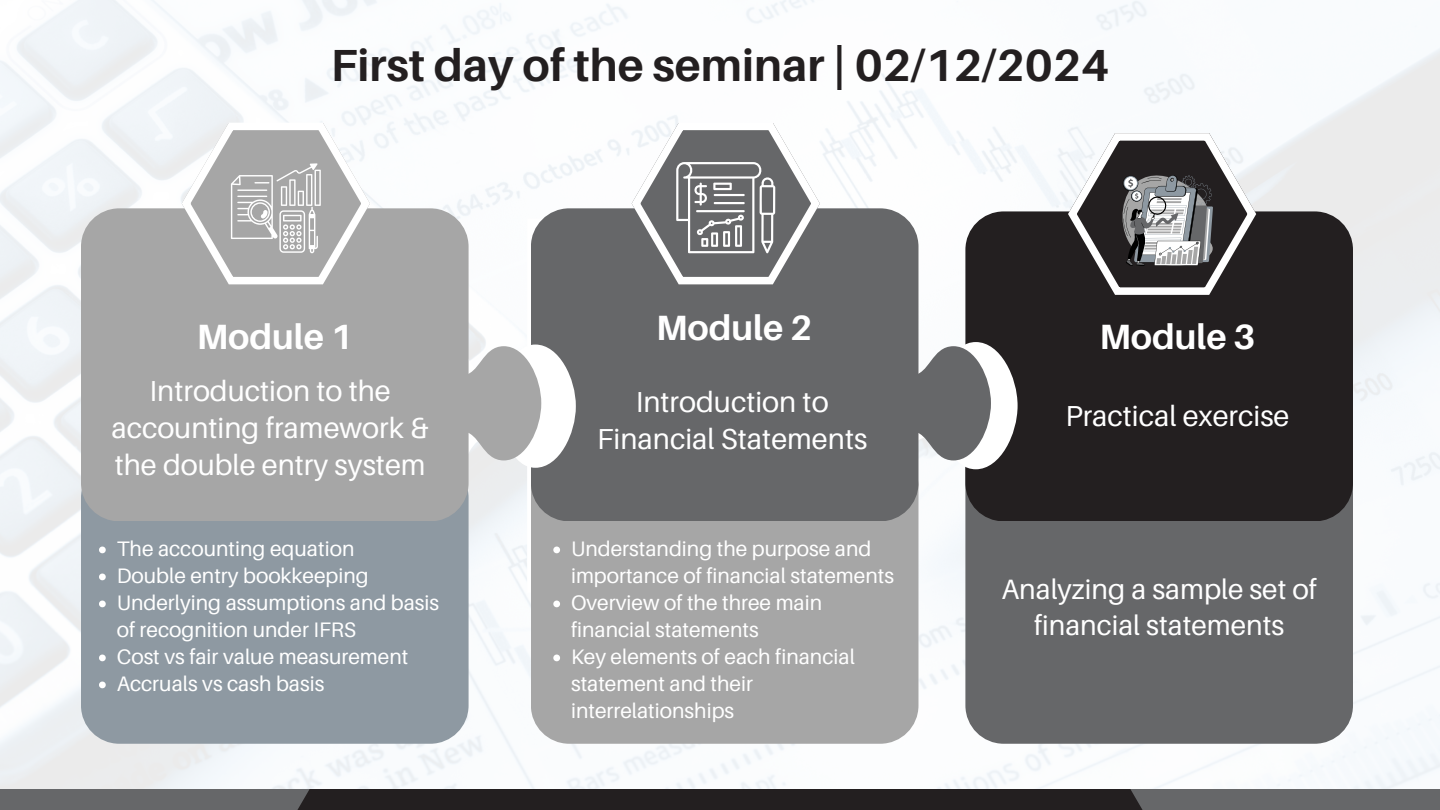
<style>
.page{position:relative;width:1440px;height:810px;background:#fff}
.page>*{position:absolute;margin:0;border:0;box-sizing:border-box;transform-origin:0 0}
.t1{font:700 45px "Aileron";color:#231f20}
.t2{font:700 35.1px "Aileron";color:#fff}
.t3{font:28.9px/37.2px "Aileron";color:#fff;text-align:center}
.t4{font:28px/36px "Aileron";color:#fff;text-align:center}
.t5{font:21px/27px "Aileron";color:#fff}
</style>
<div class="page">
<div style="left:0;top:789px;width:1440px;height:21px;background:#666769"></div>
<div style="left:249px;top:789px;width:942px;height:21px;background:#231f20"></div>
<div style="left:965px;top:426px;width:388px;height:318px;background:#666769;border-radius:38px"></div>
<div style="left:965px;top:211px;width:388px;height:310px;background:#231f20;border-radius:38px"></div>
<svg style="left:537px;top:219px;width:481px;height:374px"></svg>
<svg style="left:916px;top:235px;width:75px;height:336px"></svg>
<div style="left:531px;top:448px;width:387px;height:296px;background:#a6a6a6;border-radius:38px"></div>
<div style="left:531px;top:208px;width:387px;height:313px;background:#666769;border-radius:38px"></div>
<svg style="left:464px;top:225px;width:112px;height:362px"></svg>
<svg style="left:467px;top:235px;width:74px;height:336px"></svg>
<div style="left:81px;top:459px;width:388px;height:285px;background:#8e99a2;border-radius:38px"></div>
<div style="left:81px;top:208px;width:388px;height:313px;background:#a6a6a6;border-radius:38px"></div>
<svg style="left:182px;top:123px;width:188px;height:161px"></svg>
<svg style="left:632px;top:123px;width:188px;height:161px"></svg>
<svg style="left:1068px;top:133px;width:188px;height:162px"></svg>
<svg style="left:99px;top:547px;width:7px;height:6px"></svg>
<svg style="left:99px;top:574px;width:7px;height:6px"></svg>
<svg style="left:99px;top:601px;width:7px;height:6px"></svg>
<svg style="left:99px;top:655px;width:7px;height:6px"></svg>
<svg style="left:99px;top:682px;width:7px;height:6px"></svg>
<svg style="left:553px;top:547px;width:7px;height:6px"></svg>
<svg style="left:553px;top:601px;width:7px;height:6px"></svg>
<svg style="left:553px;top:655px;width:7px;height:6px"></svg>
<p class="t1" style="left:331px;top:38px;width:780px">First day of the seminar | 02/12/2024</p>
<h1 class="t2" style="left:197px;top:315px;width:158px">Module 1</h1>
<p class="t3" style="left:111px;top:372px;width:319px">Introduction to the accounting framework &amp; the double entry system</p>
<p class="t5" style="left:117px;top:535px;width:239px">The accounting equation</p>
<p class="t5" style="left:117px;top:562px;width:254px">Double entry bookkeeping</p>
<h2 class="t5" style="left:117px;top:589px;width:324px">Underlying assumptions and basis of recognition under IFRS</h2>
<h3 class="t5" style="left:117px;top:643px;width:293px">Cost vs fair value measurement</h3>
<h2 class="t5" style="left:117px;top:670px;width:209px">Accruals vs cash basis</h2>
<h2 class="t2" style="left:656px;top:305px;width:158px">Module 2</h2>
<p class="t3" style="left:597px;top:383px;width:272px">Introduction to<br>Financial Statements</p>
<p class="t5" style="left:571px;top:535px;width:325px">Understanding the purpose and importance of financial statements</p>
<h3 class="t5" style="left:571px;top:589px;width:253px">Overview of the three main financial statements</h3>
<h3 class="t5" style="left:571px;top:643px;width:285px">Key elements of each financial statement and their interrelationships</h3>
<p class="t2" style="left:1099px;top:315px;width:158px">Module 3</p>
<p class="t3" style="left:1065px;top:396px;width:226px">Practical exercise</p>
<h3 class="t4" style="left:1001px;top:570px;width:317px">Analyzing a sample set of financial statements</h3>
</div>
